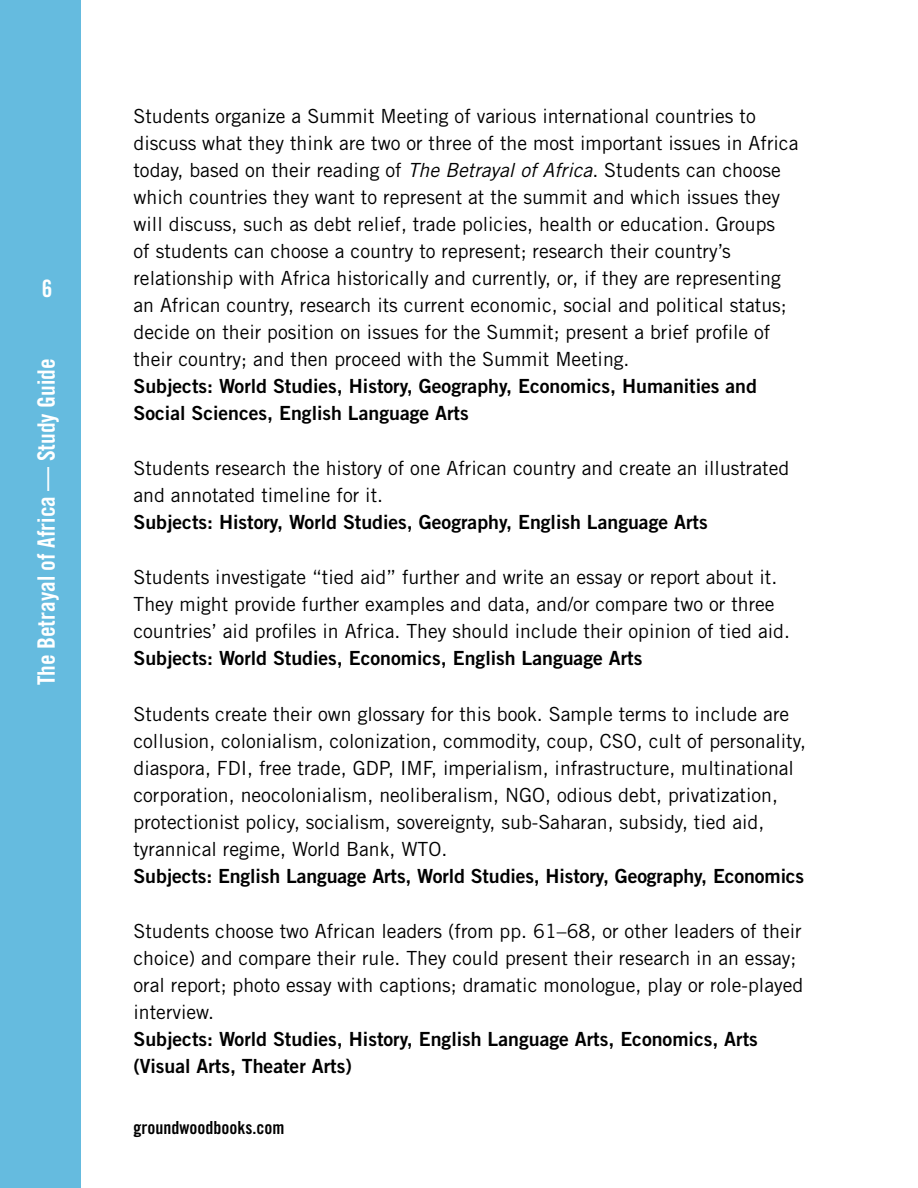
<style>
.page{position:relative;width:918px;height:1188px;background:#fff}
.page>*{position:absolute;margin:0;border:0;box-sizing:border-box;transform-origin:0 0}
.t1{font:24px "Trade Gothic Bold Cond Twenty";color:#fff}
.t2{font:19.5px/27px "Trade Gothic";color:#000}
.t3{font:19.5px/27px "Trade Gothic Bold Two";color:#000}
.t4{font:18px "Trade Gothic Bold Cond Twenty";color:#000}
.s1{font-style:italic}
</style>
<div class="page">
<div style="left:0;top:0;width:81px;height:1188px;background:#65bbdf"></div>
<p class="t1" style="left:42px;top:274px;width:12px">6</p>
<p class="t1" style="left:32px;top:685px;width:328px;rotate:-90deg">The Betrayal of Africa — Study Guide</p>
<p class="t2" style="left:133px;top:102px;width:666px">Students organize a Summit Meeting of various international countries to discuss what they think are two or three of the most important issues in Africa today, based on their reading of <span class="s1">The Betrayal of Africa</span>. Students can choose which countries they want to represent at the summit and which issues they will discuss, such as debt relief, trade policies, health or education. Groups<br>of students can choose a country to represent; research their country’s relationship with Africa historically and currently, or, if they are representing an African country, research its current economic, social and political status; decide on their position on issues for the Summit; present a brief profile of their country; and then proceed with the Summit Meeting.</p>
<p class="t3" style="left:133px;top:372px;width:625px">Subjects: World Studies, History, Geography, Economics, Humanities and<br>Social Sciences, English Language Arts</p>
<p class="t2" style="left:133px;top:455px;width:657px">Students research the history of one African country and create an illustrated and annotated timeline for it.</p>
<p class="t3" style="left:133px;top:509px;width:576px">Subjects: History, World Studies, Geography, English Language Arts</p>
<p class="t2" style="left:133px;top:564px;width:658px">Students investigate “tied aid” further and write an essay or report about it.<br>They might provide further examples and data, and/or compare two or three countries’ aid profiles in Africa. They should include their opinion of tied aid.</p>
<p class="t3" style="left:133px;top:645px;width:510px">Subjects: World Studies, Economics, English Language Arts</p>
<p class="t2" style="left:133px;top:700px;width:674px">Students create their own glossary for this book. Sample terms to include are collusion, colonialism, colonization, commodity, coup, CSO, cult of personality, diaspora, FDI, free trade, GDP, IMF, imperialism, infrastructure, multinational corporation, neocolonialism, neoliberalism, NGO, odious debt, privatization, protectionist policy, socialism, sovereignty, sub-Saharan, subsidy, tied aid, tyrannical regime, World Bank, WTO.</p>
<p class="t3" style="left:133px;top:862px;width:672px">Subjects: English Language Arts, World Studies, History, Geography, Economics</p>
<p class="t2" style="left:133px;top:917px;width:671px">Students choose two African leaders (from pp. 61–68, or other leaders of their choice) and compare their rule. They could present their research in an essay; oral report; photo essay with captions; dramatic monologue, play or role-played interview.</p>
<p class="t3" style="left:133px;top:1025px;width:626px">Subjects: World Studies, History, English Language Arts, Economics, Arts (Visual Arts, Theater Arts)</p>
<p class="t4" style="left:133px;top:1117px;width:152px">groundwoodbooks.com</p>
</div>
